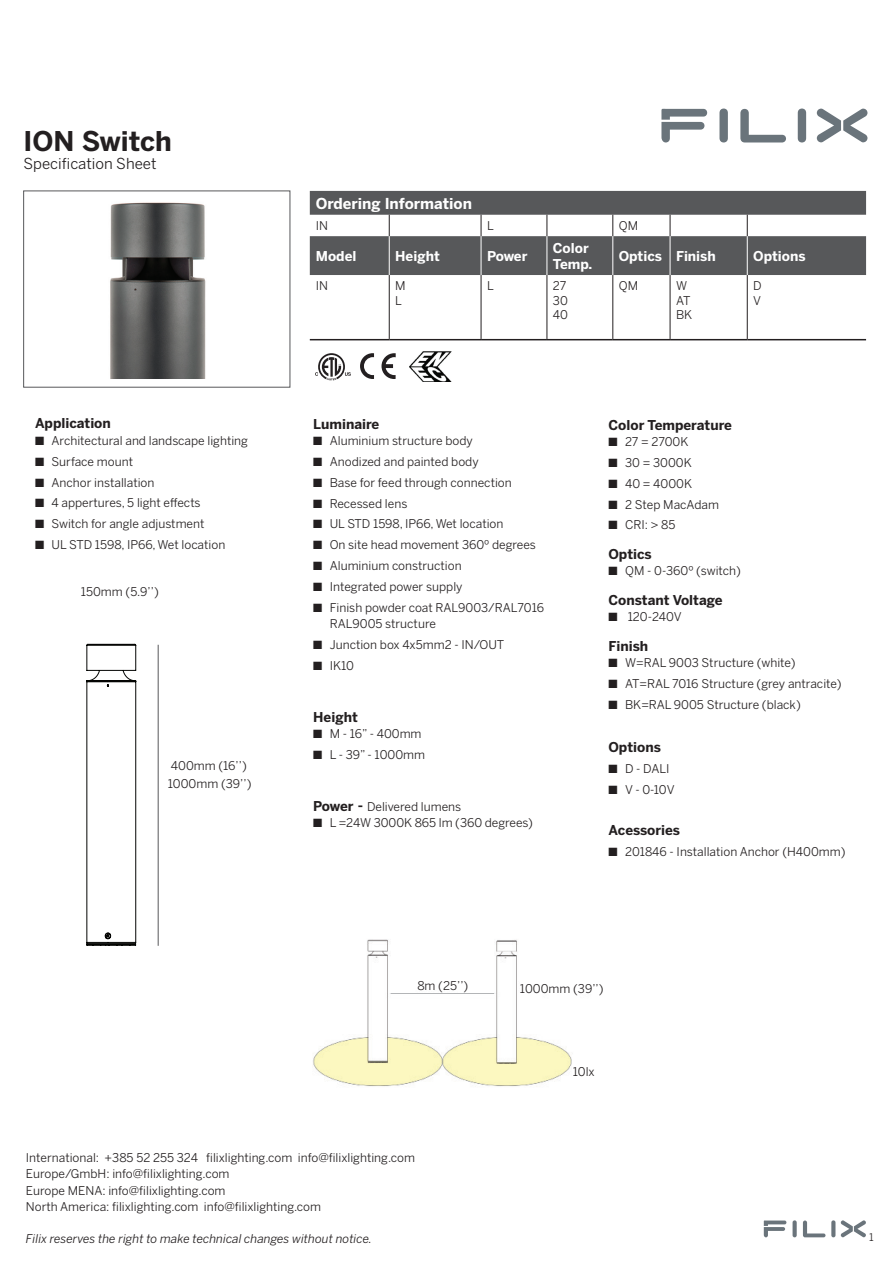
<style>
.page{position:relative;width:893px;height:1263px;background:#fff}
.page>*{position:absolute;margin:0;border:0;box-sizing:border-box;transform-origin:0 0}
.t1{font:700 27px "Benton Sans";color:#231f20}
.t2{font:700 15px "Benton Sans";color:#fff}
.t3{font:15px "Benton Sans";color:#231f20}
.t4{font:700 13.5px "Benton Sans";color:#231f20}
.t5{font:700 13.5px/16.2px "Benton Sans";color:#fff}
.t6{font:12px/14.4px "Benton Sans";color:#231f20}
.t7{font:italic 12px "Benton Sans";color:#231f20}
.t8{font:10.5px "Benton Sans";color:#231f20}
.t9{font:8.85px "ISOCPEUR";color:#040503}
.s1{font-weight:700;font-size:13.5px}
.s2{font-weight:700;font-size:15px}
</style>
<div class="page">
<svg style="left:310px;top:191px;width:556px;height:84px;fill:#57585a"></svg>
<hr style="left:389px;top:275px;width:1px;height:64px;background:#231f20">
<hr style="left:481px;top:275px;width:1px;height:64px;background:#231f20">
<hr style="left:547px;top:275px;width:1px;height:64px;background:#231f20">
<hr style="left:612px;top:275px;width:1px;height:64px;background:#231f20">
<hr style="left:670px;top:275px;width:1px;height:64px;background:#231f20">
<hr style="left:747px;top:275px;width:1px;height:64px;background:#231f20">
<svg style="left:389px;top:215px;width:1px;height:21px"></svg>
<svg style="left:481px;top:215px;width:1px;height:21px"></svg>
<svg style="left:547px;top:215px;width:1px;height:21px"></svg>
<svg style="left:612px;top:215px;width:1px;height:21px"></svg>
<svg style="left:670px;top:215px;width:1px;height:21px"></svg>
<svg style="left:747px;top:215px;width:1px;height:21px"></svg>
<hr style="left:310px;top:339px;width:79px;height:1px;background:#231f20">
<hr style="left:613px;top:339px;width:57px;height:1px;background:#231f20">
<hr style="left:670px;top:339px;width:77px;height:1px;background:#231f20">
<hr style="left:747px;top:339px;width:119px;height:1px;background:#231f20">
<hr style="left:389px;top:339px;width:92px;height:1px;background:#231f20">
<hr style="left:481px;top:339px;width:66px;height:1px;background:#231f20">
<hr style="left:547px;top:339px;width:66px;height:1px;background:#231f20">
<hr style="left:389px;top:236px;width:1px;height:39px;background:#fff">
<hr style="left:481px;top:236px;width:1px;height:39px;background:#fff">
<hr style="left:547px;top:236px;width:1px;height:39px;background:#fff">
<hr style="left:612px;top:236px;width:1px;height:39px;background:#fff">
<hr style="left:670px;top:236px;width:1px;height:39px;background:#fff">
<hr style="left:747px;top:236px;width:1px;height:39px;background:#fff">
<svg style="left:661px;top:108px;width:46px;height:34px"></svg>
<div style="left:719px;top:109px;width:9px;height:33px;background:#6a747b;border-radius:4px"></div>
<div style="left:798px;top:109px;width:8px;height:33px;background:#6a747b;border-radius:4px"></div>
<svg style="left:740px;top:109px;width:46px;height:33px"></svg>
<svg style="left:817px;top:109px;width:50px;height:33px"></svg>
<svg style="left:315px;top:353px;width:36px;height:27px"></svg>
<svg style="left:382px;top:353px;width:14px;height:26px"></svg>
<svg style="left:360px;top:353px;width:14px;height:26px"></svg>
<hr style="left:158px;top:645px;width:1px;height:301px;background:#57585a">
<img style="left:110px;top:202px;width:96px;height:177px">
<img style="left:409px;top:352px;width:43px;height:29px">
<div style="left:444px;top:361px;width:20px;height:11px;background:#fff"></div>
<svg style="left:764px;top:1220px;width:22px;height:17px"></svg>
<div style="left:792px;top:1220px;width:5px;height:17px;background:#6a747b;border-radius:2px"></div>
<svg style="left:831px;top:1220px;width:4px;height:17px"></svg>
<svg style="left:803px;top:1220px;width:23px;height:17px"></svg>
<svg style="left:841px;top:1220px;width:25px;height:17px"></svg>
<hr style="left:51px;top:1175px;width:94px;height:1px;background:#c0bfbf">
<hr style="left:892px;top:637px;width:1px;height:309px;background:#c0bfbf">
<hr style="left:51px;top:1184px;width:94px;height:1px;background:#c0bfbf">
<svg style="left:86px;top:643px;width:51px;height:303px"></svg>
<img style="left:313px;top:939px;width:259px;height:148px">
<div style="left:520px;top:973px;width:94px;height:20px;background:#fff"></div>
<div style="left:396px;top:969px;width:94px;height:21px;background:#fff"></div>
<h1 class="t1" style="left:23px;top:125px;width:150px">ION Switch</h1>
<p class="t3" style="left:23px;top:155px;width:135px">Specification Sheet</p>
<p class="t4" style="left:35px;top:415px;width:77px">Application</p>
<p class="t6" style="left:35px;top:433px;width:214px">■ Architectural and landscape lighting</p>
<p class="t6" style="left:35px;top:454px;width:100px">■ Surface mount</p>
<p class="t6" style="left:35px;top:475px;width:121px">■ Anchor installation</p>
<p class="t6" style="left:35px;top:496px;width:167px">■ 4 appertures, 5 light effects</p>
<p class="t6" style="left:35px;top:516px;width:171px">■ Switch for angle adjustment</p>
<p class="t6" style="left:35px;top:537px;width:192px">■ UL STD 1598, IP66, Wet location</p>
<p class="t6" style="left:81px;top:584px;width:79px">150mm (5.9’’)</p>
<p class="t6" style="left:171px;top:758px;width:77px">400mm (16’’)</p>
<p class="t6" style="left:168px;top:776px;width:85px">1000mm (39’’)</p>
<p class="t2" style="left:316px;top:194px;width:158px">Ordering Information</p>
<p class="t6" style="left:316px;top:218px;width:14px">IN</p>
<p class="t6" style="left:487px;top:218px;width:8px">L</p>
<p class="t6" style="left:619px;top:218px;width:21px">QM</p>
<p class="t5" style="left:316px;top:248px;width:42px">Model</p>
<p class="t5" style="left:395px;top:248px;width:46px">Height</p>
<p class="t5" style="left:487px;top:248px;width:42px">Power</p>
<p class="t5" style="left:553px;top:240px;width:41px">Color<br>Temp.</p>
<p class="t5" style="left:619px;top:248px;width:98px">Optics Finish</p>
<p class="t5" style="left:753px;top:248px;width:54px">Options</p>
<p class="t6" style="left:316px;top:279px;width:14px">IN</p>
<p class="t6" style="left:395px;top:279px;width:12px">M<br>L</p>
<p class="t6" style="left:487px;top:279px;width:8px">L</p>
<p class="t6" style="left:553px;top:279px;width:17px">27<br>30<br>40</p>
<p class="t6" style="left:619px;top:279px;width:21px">QM</p>
<p class="t6" style="left:676px;top:279px;width:18px">W<br>AT<br>BK</p>
<p class="t6" style="left:753px;top:279px;width:10px">D<br>V</p>
<p class="t4" style="left:313px;top:416px;width:68px">Luminaire</p>
<p class="t6" style="left:313px;top:433px;width:161px">■ Aluminium structure body</p>
<p class="t6" style="left:313px;top:454px;width:167px">■ Anodized and painted body</p>
<p class="t6" style="left:313px;top:475px;width:200px">■ Base for feed through connection</p>
<p class="t6" style="left:313px;top:496px;width:96px">■ Recessed lens</p>
<p class="t6" style="left:313px;top:517px;width:192px">■ UL STD 1598, IP66, Wet location</p>
<p class="t6" style="left:313px;top:537px;width:224px">■ On site head movement 360º degrees</p>
<p class="t6" style="left:313px;top:558px;width:150px">■ Aluminium construction</p>
<p class="t6" style="left:313px;top:579px;width:151px">■ Integrated power supply</p>
<p class="t6" style="left:330px;top:599px;width:216px;line-height:16.5px;text-indent:-16px">■ Finish powder coat RAL9003/RAL7016<br>RAL9005 structure</p>
<p class="t6" style="left:313px;top:637px;width:193px">■ Junction box 4x5mm2 - IN/OUT</p>
<p class="t6" style="left:313px;top:658px;width:42px">■ IK10</p>
<p class="t4" style="left:313px;top:709px;width:46px">Height</p>
<p class="t6" style="left:313px;top:726px;width:110px">■ M - 16” - 400mm</p>
<p class="t6" style="left:313px;top:747px;width:113px">■ L - 39” - 1000mm</p>
<p class="t6" style="left:313px;top:799px;width:150px"><span class="s1">Power</span> <span class="s2">-</span> Delivered lumens</p>
<p class="t6" style="left:313px;top:815px;width:221px">■ L =24W 3000K 865 lm (360 degrees)</p>
<p class="t4" style="left:609px;top:417px;width:125px">Color Temperature</p>
<p class="t6" style="left:609px;top:434px;width:81px">■ 27 = 2700K</p>
<p class="t6" style="left:609px;top:455px;width:85px">■ 30 = 3000K</p>
<p class="t6" style="left:609px;top:476px;width:85px">■ 40 = 4000K</p>
<p class="t6" style="left:609px;top:497px;width:112px">■ 2 Step MacAdam</p>
<p class="t6" style="left:609px;top:518px;width:68px">■ CRI: &gt; 85</p>
<p class="t4" style="left:609px;top:546px;width:45px">Optics</p>
<p class="t6" style="left:609px;top:564px;width:134px">■ QM - 0-360º (switch)</p>
<p class="t4" style="left:609px;top:592px;width:116px">Constant Voltage</p>
<p class="t6" style="left:609px;top:609px;width:75px">■ 120-240V</p>
<p class="t4" style="left:609px;top:638px;width:41px">Finish</p>
<p class="t6" style="left:609px;top:655px;width:188px">■ W=RAL 9003 Structure (white)</p>
<p class="t6" style="left:609px;top:676px;width:234px">■ AT=RAL 7016 Structure (grey antracite)</p>
<p class="t6" style="left:609px;top:697px;width:194px">■ BK=RAL 9005 Structure (black)</p>
<p class="t4" style="left:609px;top:739px;width:54px">Options</p>
<p class="t6" style="left:609px;top:761px;width:62px">■ D - DALI</p>
<p class="t6" style="left:609px;top:782px;width:68px">■ V - 0-10V</p>
<p class="t4" style="left:609px;top:822px;width:73px">Acessories</p>
<p class="t6" style="left:609px;top:844px;width:238px">■ 201846 - Installation Anchor (H400mm)</p>
<p class="t6" style="left:417px;top:978px;width:52px">8m (25’’)</p>
<p class="t6" style="left:520px;top:982px;width:85px">1000mm (39’’)</p>
<p class="t6" style="left:26px;top:1149px;width:391px;line-height:16.5px">International: +385 52 255 324 filixlighting.com info@filixlighting.com Europe/GmbH: info@filixlighting.com<br>Europe MENA: info@filixlighting.com<br>North America: filixlighting.com info@filixlighting.com</p>
<p class="t7" style="left:26px;top:1231px;width:348px">Filix reserves the right to make technical changes without notice.</p>
<p class="t9" style="left:72px;top:1174px;width:11px">19</p>
<p class="t9" style="left:152px;top:1174px;width:11px">18</p>
<p class="t6" style="left:573px;top:1064px;width:23px">10lx</p>
<p class="t8" style="left:869px;top:1231px;width:6px">1</p>
</div>
